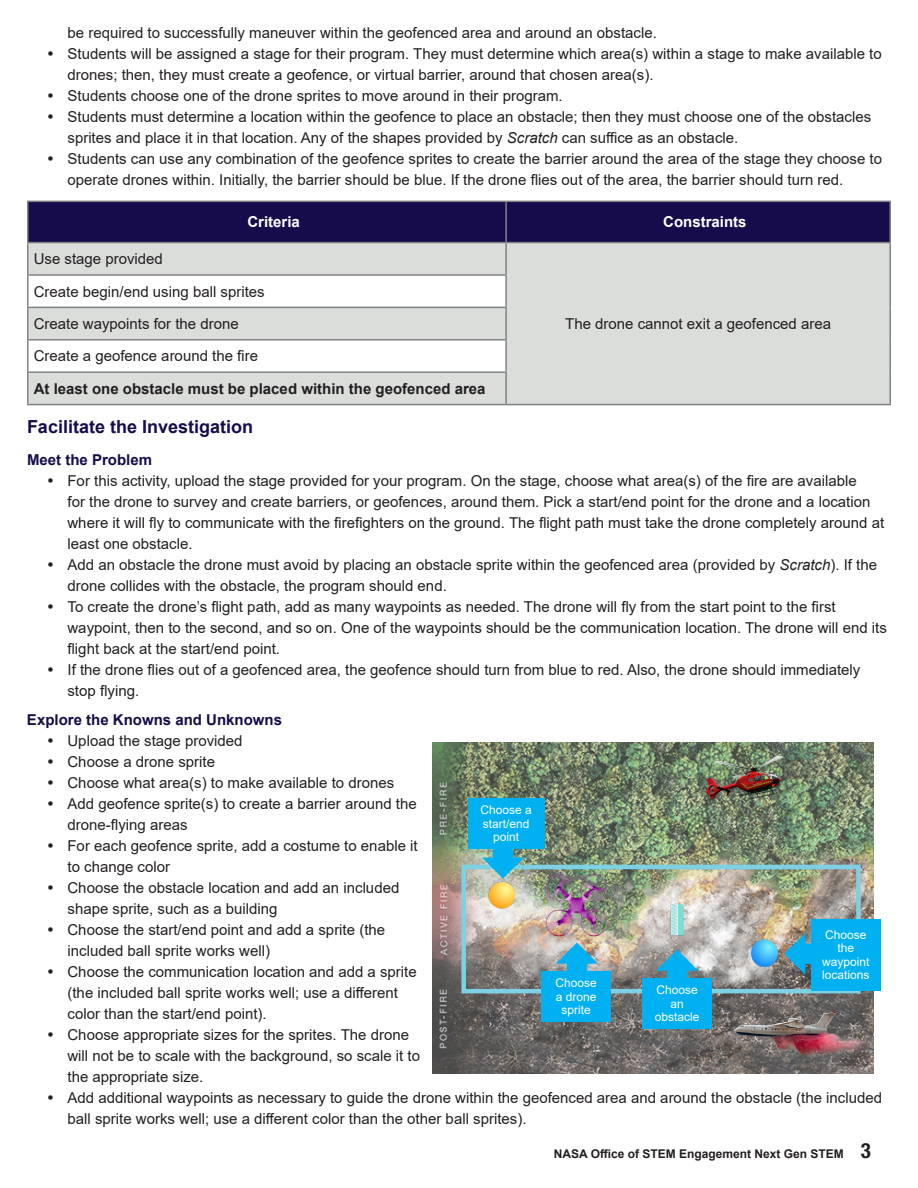
<style>
.page{position:relative;width:918px;height:1188px;background:#fff}
.page>*{position:absolute;margin:0;border:0;box-sizing:border-box;transform-origin:0 0}
.t1{font:700 18px "Arial";color:#160c4b}
.BODY{font:15px/21px "Arial";color:#231f20}
.BODY-2{font:700 15px "Arial";color:#231f20}
.t2{font:700 15px "Arial";color:#160c4b}
.t3{font:700 15px "Arial";color:#fff}
.t4{font:12px/13.5px "Arial";color:#fff;text-align:center}
.t5{font:700 12px "Arial";color:#231f20}
.s1{font-style:italic}
.s2{font-family:"Helvetica Neue LT Std";font-stretch:condensed;font-size:21px}
</style>
<div class="page">
<div style="left:28px;top:202px;width:862px;height:40px;background:#160c4b"></div>
<svg style="left:28px;top:243px;width:862px;height:161px;fill:#dbdddb"></svg>
<hr style="left:27px;top:201px;width:479px;height:1px;background:#808385">
<hr style="left:27px;top:202px;width:1px;height:40px;background:#808385">
<hr style="left:27px;top:242px;width:479px;height:1px;background:#808385">
<hr style="left:506px;top:201px;width:385px;height:1px;background:#808385">
<hr style="left:505px;top:202px;width:2px;height:40px;background:#808385">
<hr style="left:890px;top:202px;width:1px;height:40px;background:#808385">
<hr style="left:506px;top:242px;width:385px;height:1px;background:#808385">
<hr style="left:27px;top:243px;width:1px;height:31px;background:#818285">
<hr style="left:505px;top:243px;width:2px;height:31px;background:#818285">
<hr style="left:890px;top:243px;width:1px;height:32px;background:#818285">
<hr style="left:890px;top:275px;width:1px;height:32px;background:#818285">
<hr style="left:890px;top:307px;width:1px;height:33px;background:#818285">
<hr style="left:890px;top:340px;width:1px;height:32px;background:#818285">
<hr style="left:890px;top:372px;width:1px;height:32px;background:#818285">
<hr style="left:506px;top:404px;width:385px;height:1px;background:#818285">
<hr style="left:27px;top:274px;width:480px;height:2px;background:#818285">
<hr style="left:27px;top:276px;width:1px;height:31px;background:#818285">
<hr style="left:505px;top:276px;width:2px;height:31px;background:#818285">
<hr style="left:27px;top:307px;width:480px;height:1px;background:#818285">
<hr style="left:27px;top:308px;width:1px;height:31px;background:#818285">
<hr style="left:505px;top:308px;width:2px;height:31px;background:#818285">
<hr style="left:27px;top:339px;width:480px;height:2px;background:#818285">
<hr style="left:27px;top:341px;width:1px;height:30px;background:#818285">
<hr style="left:505px;top:341px;width:2px;height:30px;background:#818285">
<hr style="left:27px;top:371px;width:480px;height:2px;background:#818285">
<hr style="left:27px;top:373px;width:1px;height:31px;background:#818285">
<hr style="left:505px;top:373px;width:2px;height:31px;background:#818285">
<hr style="left:27px;top:404px;width:479px;height:1px;background:#818285">
<img style="left:433px;top:742px;width:441px;height:331px">
<img style="left:733px;top:1010px;width:138px;height:47px">
<img style="left:545px;top:874px;width:62px;height:62px">
<img style="left:488px;top:880px;width:27px;height:29px">
<img style="left:749px;top:939px;width:30px;height:28px">
<img style="left:705px;top:754px;width:79px;height:46px">
<div style="left:461px;top:865px;width:400px;height:128px;border:4px solid #7ed1e4"></div>
<div style="left:811px;top:919px;width:69px;height:71px;background:#00b0f0"></div>
<div style="left:643px;top:978px;width:69px;height:51px;background:#00b0f0"></div>
<div style="left:542px;top:971px;width:69px;height:51px;background:#00b0f0"></div>
<div style="left:468px;top:798px;width:76px;height:51px;background:#00b0f0"></div>
<svg style="left:482px;top:849px;width:42px;height:30px"></svg>
<svg style="left:784px;top:933px;width:27px;height:42px"></svg>
<svg style="left:556px;top:943px;width:42px;height:28px"></svg>
<svg style="left:656px;top:950px;width:42px;height:28px"></svg>
<img style="left:665px;top:898px;width:24px;height:42px">
<p class="BODY" style="left:68px;top:22px;width:591px">be required to successfully maneuver within the geofenced area and around an obstacle.</p>
<p class="BODY" style="left:68px;top:43px;width:816px">Students will be assigned a stage for their program. They must determine which area(s) within a stage to make available to drones; then, they must create a geofence, or virtual barrier, around that chosen area(s).</p>
<p class="BODY" style="left:68px;top:85px;width:497px">Students choose one of the drone sprites to move around in their program.</p>
<p class="BODY" style="left:68px;top:106px;width:805px">Students must determine a location within the geofence to place an obstacle; then they must choose one of the obstacles sprites and place it in that location. Any of the shapes provided by <span class="s1">Scratch</span> can suffice as an obstacle.</p>
<p class="BODY" style="left:68px;top:148px;width:816px">Students can use any combination of the geofence sprites to create the barrier around the area of the stage they choose to operate drones within. Initially, the barrier should be blue. If the drone flies out of the area, the barrier should turn red.</p>
<p class="t3" style="left:247px;top:212px;width:54px">Criteria</p>
<p class="t3" style="left:663px;top:212px;width:85px">Constraints</p>
<p class="BODY" style="left:34px;top:248px;width:131px">Use stage provided</p>
<p class="BODY" style="left:34px;top:281px;width:232px">Create begin/end using ball sprites</p>
<p class="BODY" style="left:34px;top:313px;width:207px">Create waypoints for the drone</p>
<p class="BODY" style="left:34px;top:346px;width:226px">Create a geofence around the fire</p>
<p class="BODY-2" style="left:34px;top:378px;width:453px">At least one obstacle must be placed within the geofenced area</p>
<h2 class="t1" style="left:27px;top:414px;width:228px">Facilitate the Investigation</h2>
<h3 class="t2" style="left:27px;top:449px;width:127px">Meet the Problem</h3>
<p class="BODY" style="left:68px;top:470px;width:818px">For this activity, upload the stage provided for your program. On the stage, choose what area(s) of the fire are available<br>for the drone to survey and create barriers, or geofences, around them. Pick a start/end point for the drone and a location where it will fly to communicate with the firefighters on the ground. The flight path must take the drone completely around at least one obstacle.</p>
<p class="BODY" style="left:67px;top:554px;width:811px">Add an obstacle the drone must avoid by placing an obstacle sprite within the geofenced area (provided by <span class="s1">Scratch</span>). If the drone collides with the obstacle, the program should end.</p>
<p class="BODY" style="left:67px;top:596px;width:821px">To create the drone’s flight path, add as many waypoints as needed. The drone will fly from the start point to the first waypoint, then to the second, and so on. One of the waypoints should be the communication location. The drone will end its flight back at the start/end point.</p>
<p class="BODY" style="left:67px;top:659px;width:794px">If the drone flies out of a geofenced area, the geofence should turn from blue to red. Also, the drone should immediately stop flying.</p>
<h3 class="t2" style="left:27px;top:709px;width:257px">Explore the Knowns and Unknowns</h3>
<p class="BODY" style="left:68px;top:730px;width:177px">Upload the stage provided</p>
<p class="BODY" style="left:68px;top:751px;width:149px">Choose a drone sprite</p>
<p class="BODY" style="left:68px;top:772px;width:328px">Choose what area(s) to make available to drones</p>
<p class="BODY" style="left:68px;top:793px;width:351px">Add geofence sprite(s) to create a barrier around the drone-flying areas</p>
<p class="BODY" style="left:68px;top:835px;width:352px">For each geofence sprite, add a costume to enable it to change color</p>
<p class="BODY" style="left:68px;top:877px;width:333px">Choose the obstacle location and add an included shape sprite, such as a building</p>
<p class="BODY" style="left:68px;top:919px;width:319px">Choose the start/end point and add a sprite (the included ball sprite works well)</p>
<p class="BODY" style="left:68px;top:961px;width:351px">Choose the communication location and add a sprite (the included ball sprite works well; use a different color than the start/end point).</p>
<p class="BODY" style="left:68px;top:1024px;width:354px">Choose appropriate sizes for the sprites. The drone will not be to scale with the background, so scale it to the appropriate size.</p>
<p class="BODY" style="left:68px;top:1087px;width:816px">Add additional waypoints as necessary to guide the drone within the geofenced area and around the obstacle (the included ball sprite works well; use a different color than the other ball sprites).</p>
<p class="BODY" style="left:565px;top:313px;width:267px">The drone cannot exit a geofenced area</p>
<p class="t4" style="left:480px;top:803px;width:53px">Choose a start/end point</p>
<p class="t4" style="left:822px;top:928px;width:49px">Choose the waypoint locations</p>
<p class="t4" style="left:555px;top:976px;width:43px">Choose a drone sprite</p>
<p class="t4" style="left:655px;top:983px;width:46px">Choose an obstacle</p>
<p class="t5" style="left:554px;top:1145px;width:319px">NASA Office of STEM Engagement Next Gen STEM <span class="s2">3</span></p>
</div>
